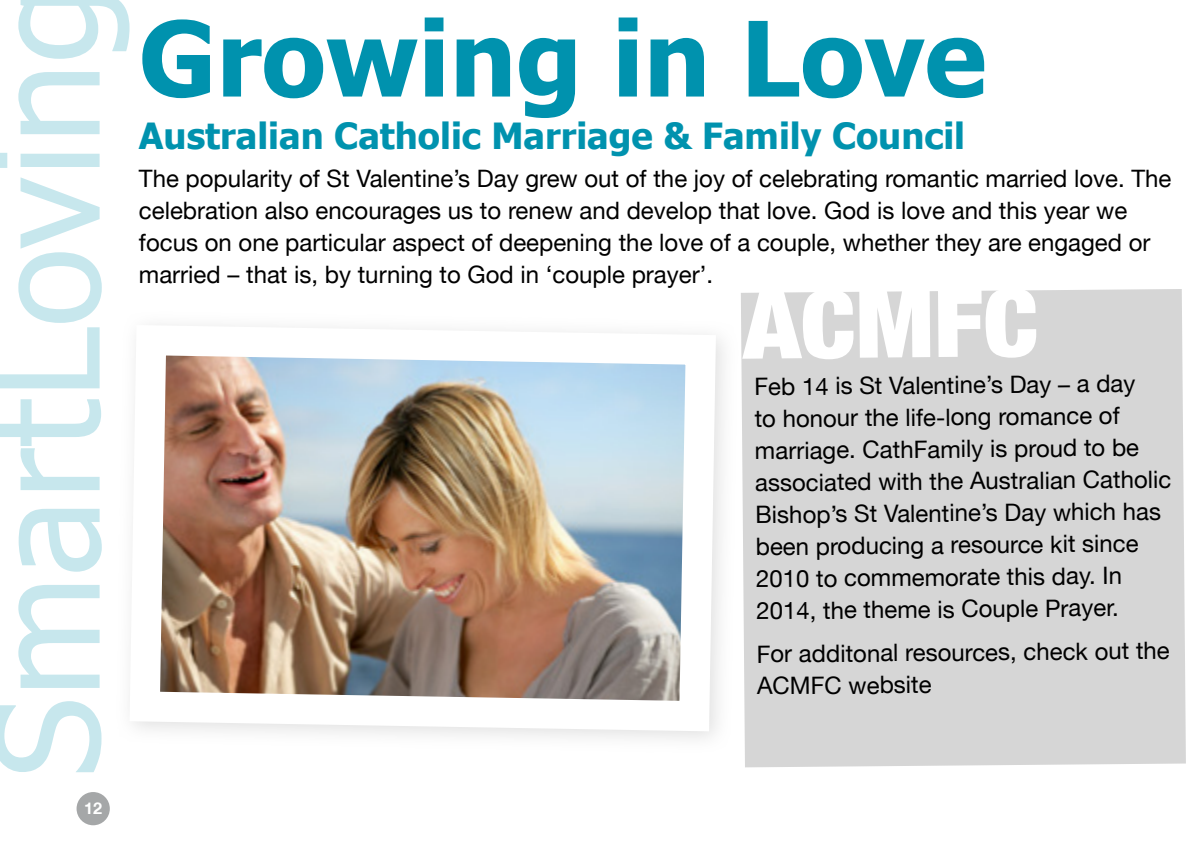
<style>
.page{position:relative;width:1191px;height:842px;background:#fff}
.page>*{position:absolute;margin:0;border:0;box-sizing:border-box;transform-origin:0 0}
.t1{font:700 104px "Tahoma";color:#0092ae}
.t2{font:700 36px "Tahoma";color:#0092ae}
.t3{font:24px/32px "Helvetica Neue LT";color:#000}
.t4{font:700 16.2px "Helvetica Neue LT";color:#fff}
</style>
<div class="page">
<img style="left:134px;top:338px;width:590px;height:401px">
<svg style="left:0;top:0;width:130px;height:772px"></svg>
<div style="left:741px;top:289px;width:444px;height:478px;background:#d6d6d6"></div>
<svg style="left:742px;top:289px;width:294px;height:70px"></svg>
<div style="left:77px;top:792px;width:33px;height:33px;background:#a5a7a8;border-radius:50%"></div>
<h1 class="t1" style="left:139px;top:-14px;width:849px">Growing in Love</h1>
<h2 class="t2" style="left:139px;top:111px;width:827px">Australian Catholic Marriage &amp; Family Council</h2>
<p class="t3" style="left:139px;top:162px;width:1034px">The popularity of St Valentine’s Day grew out of the joy of celebrating romantic married love. The celebration also encourages us to renew and develop that love. God is love and this year we focus on one particular aspect of deepening the love of a couple, whether they are engaged or married – that is, by turning to God in ‘couple prayer’.</p>
<p class="t3" style="left:754px;top:369px;width:419px">Feb 14 is St Valentine’s Day – a day<br>to honour the life-long romance of marriage. CathFamily is proud to be associated with the Australian Catholic Bishop’s St Valentine’s Day which has been producing a resource kit since 2010 to commemorate this day. In 2014, the theme is Couple Prayer.</p>
<p class="t3" style="left:756px;top:635px;width:415px;line-height:32.8px">For additonal resources, check out the<br>ACMFC website</p>
<p class="t4" style="left:84px;top:798px;width:20px">12</p>
</div>
